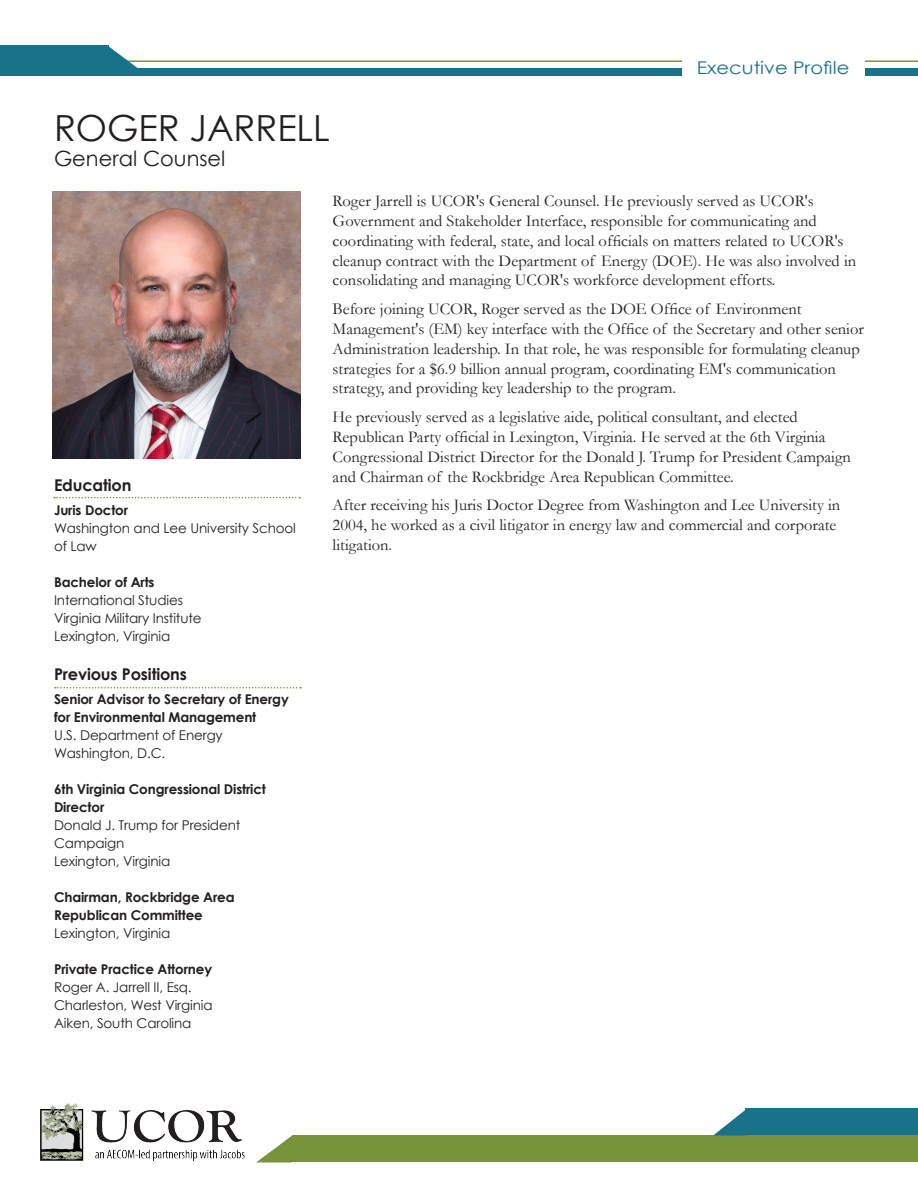
<style>
.page{position:relative;width:918px;height:1188px;background:#fff}
.page>*{position:absolute;margin:0;border:0;box-sizing:border-box;transform-origin:0 0}
.Name{font:36px "Century Gothic";color:#231f20}
.t1{font:21px "Century Gothic";color:#231f20}
.t2{font:17.55px "Century Gothic";color:#187289;scale:1.11 1}
.Body_Text{font:16.5px/19.8px "Garamond";color:#231f20}
.Heading_1{font:700 16.2px "Century Gothic";letter-spacing:-.01em;color:#231f20}
.Heading_3{font:13.5px/18px "Century Gothic";letter-spacing:-.01em;color:#231f20}
.Heading_2{font:700 13.5px/18px "Century Gothic";letter-spacing:-.01em;color:#231f20}
.Heading_2-2{font:13.5px/18px "Century Gothic";letter-spacing:-.01em;color:#231f20}
.Heading_3-2{font:700 13.5px "Century Gothic";letter-spacing:-.01em;color:#231f20}
</style>
<div class="page">
<hr style="left:114px;top:60px;width:804px;height:2px;background:#77943c">
<div style="left:0;top:45px;width:108px;height:27px;background:#187289"></div>
<svg style="left:108px;top:45px;width:35px;height:23px"></svg>
<div style="left:0;top:68px;width:918px;height:8px;background:#187289"></div>
<img style="left:52px;top:191px;width:249px;height:268px">
<div style="left:682px;top:44px;width:182px;height:46px;background:#fff"></div>
<svg style="left:54px;top:497px;width:246px;height:1px"></svg>
<svg style="left:55px;top:687px;width:246px;height:1px"></svg>
<img style="left:41px;top:1103px;width:204px;height:58px">
<div style="left:292px;top:1136px;width:626px;height:26px;background:#77943c"></div>
<svg style="left:257px;top:1136px;width:35px;height:26px"></svg>
<div style="left:746px;top:1108px;width:172px;height:28px;background:#187289"></div>
<svg style="left:713px;top:1108px;width:34px;height:28px"></svg>
<p class="Name" style="left:54px;top:103px;width:277px">ROGER JARRELL</p>
<p class="t1" style="left:54px;top:144px;width:173px">General Counsel</p>
<p class="t2" style="left:697px;top:56px;width:139px">Executive Profile</p>
<p class="Heading_1" style="left:54px;top:473px;width:79px">Education</p>
<p class="Heading_2" style="left:54px;top:500px;width:76px">Juris Doctor</p>
<p class="Heading_2-2" style="left:54px;top:519px;width:243px">Washington and Lee University School of Law</p>
<p class="Heading_2" style="left:54px;top:572px;width:102px">Bachelor of Arts</p>
<p class="Heading_3" style="left:54px;top:591px;width:130px">International Studies</p>
<p class="Heading_3" style="left:54px;top:609px;width:149px">Virginia Military Institute</p>
<p class="Heading_3" style="left:54px;top:627px;width:118px">Lexington, Virginia</p>
<p class="Heading_1" style="left:54px;top:662px;width:135px">Previous Positions</p>
<p class="Heading_2" style="left:54px;top:689px;width:236px">Senior Advisor to Secretary of Energy for Environmental Management</p>
<p class="Heading_3" style="left:54px;top:726px;width:170px">U.S. Department of Energy</p>
<p class="Heading_3" style="left:54px;top:744px;width:113px">Washington, D.C.</p>
<p class="Heading_2" style="left:54px;top:779px;width:213px">6th Virginia Congressional District<br>Director</p>
<p class="Heading_3" style="left:54px;top:816px;width:188px">Donald J. Trump for President<br>Campaign</p>
<p class="Heading_3" style="left:54px;top:852px;width:118px">Lexington, Virginia</p>
<p class="Heading_2" style="left:54px;top:887px;width:182px">Chairman, Rockbridge Area<br>Republican Committee</p>
<p class="Heading_3" style="left:54px;top:924px;width:118px">Lexington, Virginia</p>
<p class="Heading_3-2" style="left:54px;top:958px;width:160px">Private Practice Attorney</p>
<p class="Heading_3" style="left:54px;top:978px;width:139px">Roger A. Jarrell II, Esq.</p>
<p class="Heading_3" style="left:54px;top:996px;width:160px">Charleston, West Virginia</p>
<p class="Heading_3" style="left:54px;top:1014px;width:139px">Aiken, South Carolina</p>
<p class="Body_Text" style="left:333px;top:191px;width:525px">Roger Jarrell is UCOR's General Counsel. He previously served as UCOR's Government and Stakeholder Interface, responsible for communicating and coordinating with federal, state, and local officials on matters related to UCOR's cleanup contract with the Department of Energy (DOE). He was also involved in consolidating and managing UCOR's workforce development efforts.</p>
<p class="Body_Text" style="left:333px;top:299px;width:533px">Before joining UCOR, Roger served as the DOE Office of Environment Management's (EM) key interface with the Office of the Secretary and other senior Administration leadership. In that role, he was responsible for formulating cleanup strategies for a $6.9 billion annual program, coordinating EM's communication strategy, and providing key leadership to the program.</p>
<p class="Body_Text" style="left:333px;top:407px;width:520px">He previously served as a legislative aide, political consultant, and elected Republican Party official in Lexington, Virginia. He served at the 6th Virginia Congressional District Director for the Donald J. Trump for President Campaign and Chairman of the Rockbridge Area Republican Committee.</p>
<p class="Body_Text" style="left:333px;top:495px;width:509px">After receiving his Juris Doctor Degree from Washington and Lee University in<br>2004, he worked as a civil litigator in energy law and commercial and corporate litigation.</p>
</div>
